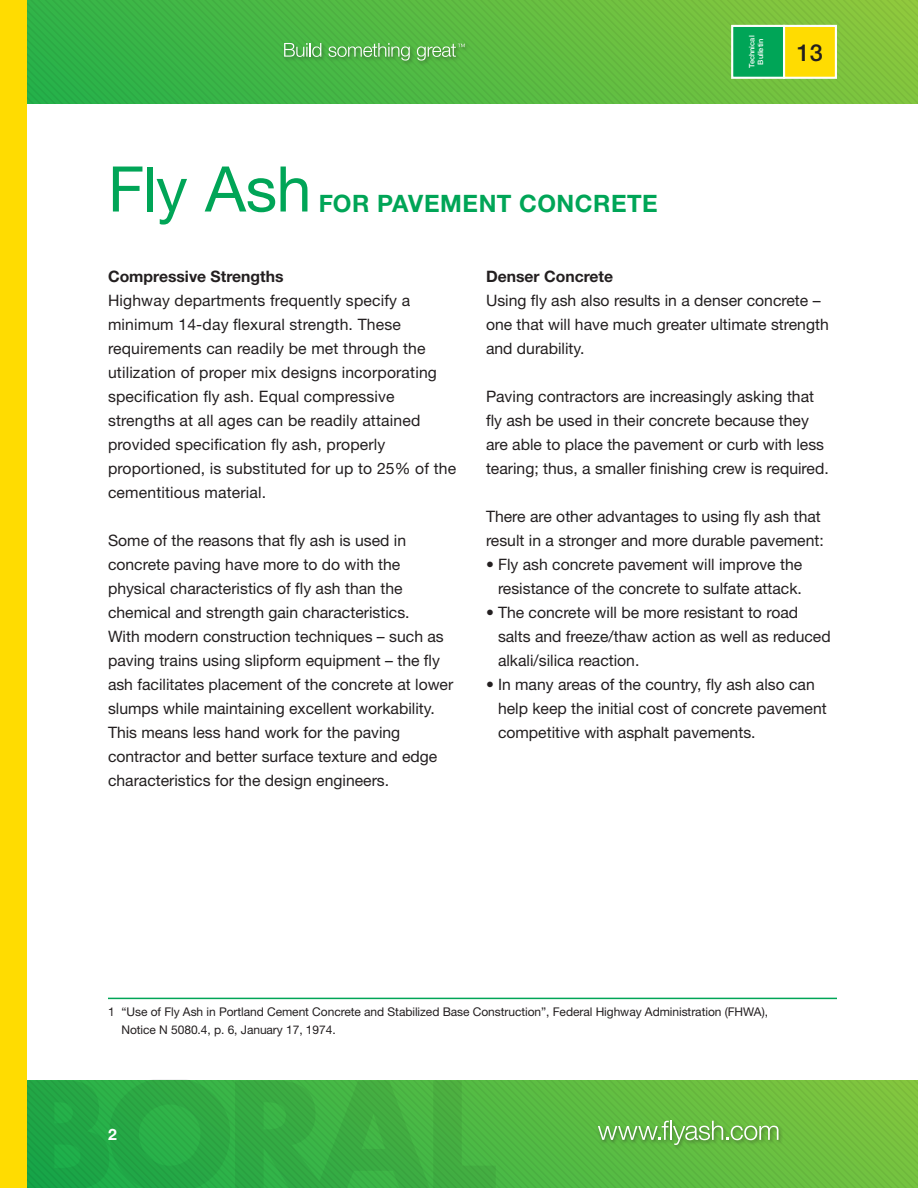
<style>
.page{position:relative;width:918px;height:1188px;background:#fff}
.page>*{position:absolute;margin:0;border:0;box-sizing:border-box;transform-origin:0 0}
.t1{font:63px "Helvetica Neue";letter-spacing:-.01em;color:#00a557}
.t2{font:700 24px "Helvetica Neue";letter-spacing:.02em;color:#00a557}
.t3{font:500 23.4px "Helvetica Neue";color:#231f20}
.t4{font:15.75px/24px "Helvetica Neue";color:#231f20}
.t5{font:700 15.75px "Helvetica Neue CE";color:#231f20}
.t6{font:700 15.75px "Helvetica Neue CE";color:#fff}
.t7{font:12px/18px "Helvetica Neue";letter-spacing:-.005em;color:#231f20}
.t8{font:500 7.5px "Helvetica Neue";color:#fff}
</style>
<div class="page">
<svg style="left:27px;top:0;width:891px;height:104px;background:#56b942"></svg>
<svg style="left:496px;top:1080px;width:422px;height:108px;background:#65bc40"></svg>
<svg style="left:27px;top:1080px;width:469px;height:108px;background:#33ab44"></svg>
<div style="left:596px;top:1119px;width:187px;height:31px;background:#231f20;opacity:.45"></div>
<svg style="left:598px;top:1121px;width:180px;height:24px;background:#7bbe61"></svg>
<div style="left:0;top:0;width:27px;height:1188px;background:#ffdc01"></div>
<div style="left:283px;top:41px;width:187px;height:25px;background:#231f20;opacity:.45"></div>
<svg style="left:284px;top:43px;width:37px;height:14px"></svg>
<svg style="left:328px;top:43px;width:82px;height:18px"></svg>
<svg style="left:417px;top:44px;width:48px;height:17px"></svg>
<div style="left:731px;top:25px;width:54px;height:54px;background:#00a557;border:2px solid #fff"></div>
<div style="left:783px;top:25px;width:54px;height:54px;background:#ffdc01;border:2px solid #fff"></div>
<hr style="left:108px;top:998px;width:729px;height:1px;background:#00a557">
<p class="t1" style="left:108px;top:152px;width:205px">Fly Ash</p>
<p class="t2" style="left:319px;top:188px;width:341px">FOR PAVEMENT CONCRETE</p>
<p class="t8" style="left:747px;top:68px;width:34px;rotate:-90deg">Technical</p>
<p class="t8" style="left:756px;top:65px;width:27px;rotate:-90deg">Bulletin</p>
<p class="t3" style="left:797px;top:39px;width:28px">13</p>
<p class="t5" style="left:108px;top:267px;width:177px">Compressive Strengths</p>
<p class="t4" style="left:108px;top:288px;width:350px">Highway departments frequently specify a minimum 14-day flexural strength. These requirements can readily be met through the utilization of proper mix designs incorporating specification fly ash. Equal compressive strengths at all ages can be readily attained provided specification fly ash, properly proportioned, is substituted for up to 25% of the cementitious material.</p>
<p class="t4" style="left:108px;top:528px;width:347px">Some of the reasons that fly ash is used in concrete paving have more to do with the physical characteristics of fly ash than the chemical and strength gain characteristics.<br>With modern construction techniques – such as paving trains using slipform equipment – the fly ash facilitates placement of the concrete at lower slumps while maintaining excellent workability.<br>This means less hand work for the paving contractor and better surface texture and edge characteristics for the design engineers.</p>
<p class="t5" style="left:486px;top:267px;width:129px">Denser Concrete</p>
<p class="t4" style="left:486px;top:289px;width:344px">Using fly ash also results in a denser concrete – one that will have much greater ultimate strength and durability.</p>
<p class="t4" style="left:486px;top:385px;width:344px">Paving contractors are increasingly asking that fly ash be used in their concrete because they are able to place the pavement or curb with less tearing; thus, a smaller finishing crew is required.</p>
<p class="t4" style="left:486px;top:505px;width:339px">There are other advantages to using fly ash that result in a stronger and more durable pavement:</p>
<p class="t4" style="left:486px;top:553px;width:318px;text-align:right">• Fly ash concrete pavement will improve the resistance of the concrete to sulfate attack.</p>
<p class="t4" style="left:498px;top:601px;width:334px;text-indent:-12px">• The concrete will be more resistant to road salts and freeze/thaw action as well as reduced alkali/silica reaction.</p>
<p class="t4" style="left:498px;top:673px;width:330px;text-indent:-12px">• In many areas of the country, fly ash also can help keep the initial cost of concrete pavement competitive with asphalt pavements.</p>
<p class="t7" style="left:122px;top:1003px;width:648px;text-indent:-14px">1 “Use of Fly Ash in Portland Cement Concrete and Stabilized Base Construction”, Federal Highway Administration (FHWA),<br>Notice N 5080.4, p. 6, January 17, 1974.</p>
<p class="t6" style="left:108px;top:1124px;width:10px">2</p>
</div>
